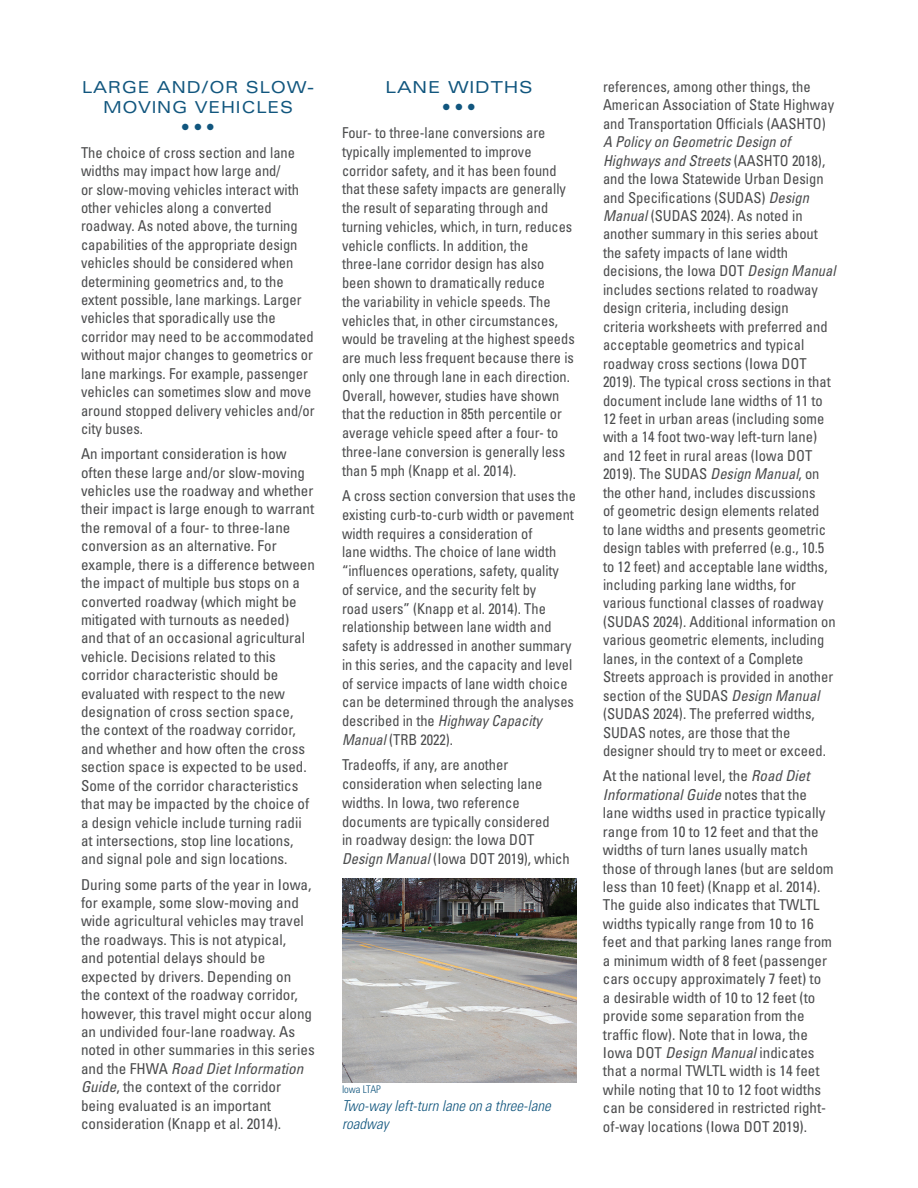
<style>
.page{position:relative;width:918px;height:1188px;background:#fff}
.page>*{position:absolute;margin:0;border:0;box-sizing:border-box;transform-origin:0 0}
.t1{font:expanded 16.5px/19.8px "Univers LT Std";letter-spacing:.05em;color:#11567e;text-align:center;scale:.96 1}
.t2{font:expanded 16.5px "Univers LT Std";letter-spacing:.05em;color:#11567e}
.Body_Text{font:condensed 15px/18.5px "Univers LT Std";color:#4b4c4d}
.Body_Text-2{font:condensed 15px/18.8px "Univers LT Std";color:#4b4c4d;scale:.96 1}
.Figure_Caption{font:italic 300 condensed 15px/18px "Univers LT Std";color:#11567e}
.Source{font:300 condensed 10.5px "Univers LT Std";color:#11567e}
.s1{font-style:italic}
</style>
<div class="page">
<img style="left:342px;top:878px;width:234px;height:204px">
<h2 class="t1" style="left:82px;top:77px;width:243px">LARGE AND/OR SLOW-<br>MOVING VEHICLES</h2>
<p class="Body_Text" style="left:81px;top:143px;width:235px">The choice of cross section and lane widths may impact how large and/<br>or slow-moving vehicles interact with other vehicles along a converted roadway. As noted above, the turning capabilities of the appropriate design vehicles should be considered when determining geometrics and, to the extent possible, lane markings. Larger vehicles that sporadically use the corridor may need to be accommodated without major changes to geometrics or lane markings. For example, passenger vehicles can sometimes slow and move around stopped delivery vehicles and/or city buses.</p>
<p class="Body_Text" style="left:81px;top:444px;width:235px">An important consideration is how often these large and/or slow-moving vehicles use the roadway and whether their impact is large enough to warrant the removal of a four- to three-lane conversion as an alternative. For example, there is a difference between the impact of multiple bus stops on a converted roadway (which might be mitigated with turnouts as needed) and that of an occasional agricultural vehicle. Decisions related to this corridor characteristic should be evaluated with respect to the new designation of cross section space, the context of the roadway corridor, and whether and how often the cross section space is expected to be used.<br>Some of the corridor characteristics that may be impacted by the choice of a design vehicle include turning radii at intersections, stop line locations, and signal pole and sign locations.</p>
<p class="Body_Text" style="left:81px;top:875px;width:235px">During some parts of the year in Iowa, for example, some slow-moving and wide agricultural vehicles may travel the roadways. This is not atypical,<br>and potential delays should be expected by drivers. Depending on<br>the context of the roadway corridor, however, this travel might occur along an undivided four-lane roadway. As noted in other summaries in this series and the FHWA <span class="s1">Road Diet Information Guide</span>, the context of the corridor being evaluated is an important consideration (Knapp et al. 2014).</p>
<h2 class="t2" style="left:385px;top:77px;width:149px">LANE WIDTHS</h2>
<p class="Body_Text-2" style="left:342px;top:123px;width:244px">Four- to three-lane conversions are typically implemented to improve corridor safety, and it has been found that these safety impacts are generally the result of separating through and turning vehicles, which, in turn, reduces vehicle conflicts. In addition, the three-lane corridor design has also been shown to dramatically reduce<br>the variability in vehicle speeds. The vehicles that, in other circumstances, would be traveling at the highest speeds are much less frequent because there is only one through lane in each direction.<br>Overall, however, studies have shown that the reduction in 85th percentile or average vehicle speed after a four- to three-lane conversion is generally less than 5 mph (Knapp et al. 2014).</p>
<p class="Body_Text-2" style="left:342px;top:486px;width:245px">A cross section conversion that uses the existing curb-to-curb width or pavement width requires a consideration of<br>lane widths. The choice of lane width “influences operations, safety, quality<br>of service, and the security felt by<br>road users” (Knapp et al. 2014). The relationship between lane width and safety is addressed in another summary in this series, and the capacity and level of service impacts of lane width choice can be determined through the analyses described in the <span class="s1">Highway Capacity Manual</span> (TRB 2022).</p>
<p class="Body_Text" style="left:342px;top:756px;width:229px">Tradeoffs, if any, are another consideration when selecting lane widths. In Iowa, two reference documents are typically considered<br>in roadway design: the Iowa DOT <span class="s1">Design Manual</span> (Iowa DOT 2019), which</p>
<p class="Source" style="left:342px;top:1083px;width:40px">Iowa LTAP</p>
<p class="Figure_Caption" style="left:342px;top:1097px;width:210px">Two-way left-turn lane on a three-lane roadway</p>
<p class="Body_Text" style="left:603px;top:77px;width:234px">references, among other things, the American Association of State Highway and Transportation Officials (AASHTO)<br><span class="s1">A Policy on Geometric Design of Highways and Streets</span> (AASHTO 2018), and the Iowa Statewide Urban Design and Specifications (SUDAS) <span class="s1">Design Manual</span> (SUDAS 2024). As noted in another summary in this series about the safety impacts of lane width decisions, the Iowa DOT <span class="s1">Design Manual </span>includes sections related to roadway design criteria, including design<br>criteria worksheets with preferred and acceptable geometrics and typical roadway cross sections (Iowa DOT 2019). The typical cross sections in that document include lane widths of 11 to 12 feet in urban areas (including some with a 14 foot two-way left-turn lane) and 12 feet in rural areas (Iowa DOT 2019). The SUDAS <span class="s1">Design Manual</span>, on the other hand, includes discussions<br>of geometric design elements related<br>to lane widths and presents geometric design tables with preferred (e.g., 10.5 to 12 feet) and acceptable lane widths, including parking lane widths, for various functional classes of roadway (SUDAS 2024). Additional information on various geometric elements, including lanes, in the context of a Complete Streets approach is provided in another section of the SUDAS <span class="s1">Design Manual </span>(SUDAS 2024). The preferred widths, SUDAS notes, are those that the designer should try to meet or exceed.</p>
<p class="Body_Text" style="left:603px;top:766px;width:232px">At the national level, the <span class="s1">Road Diet Informational Guide</span> notes that the lane widths used in practice typically range from 10 to 12 feet and that the widths of turn lanes usually match those of through lanes (but are seldom less than 10 feet) (Knapp et al. 2014).<br>The guide also indicates that TWLTL widths typically range from 10 to 16 feet and that parking lanes range from a minimum width of 8 feet (passenger cars occupy approximately 7 feet) to<br>a desirable width of 10 to 12 feet (to provide some separation from the traffic flow). Note that in Iowa, the Iowa DOT <span class="s1">Design Manual</span> indicates that a normal TWLTL width is 14 feet while noting that 10 to 12 foot widths can be considered in restricted right&shy;of-way locations (Iowa DOT 2019).</p>
</div>
